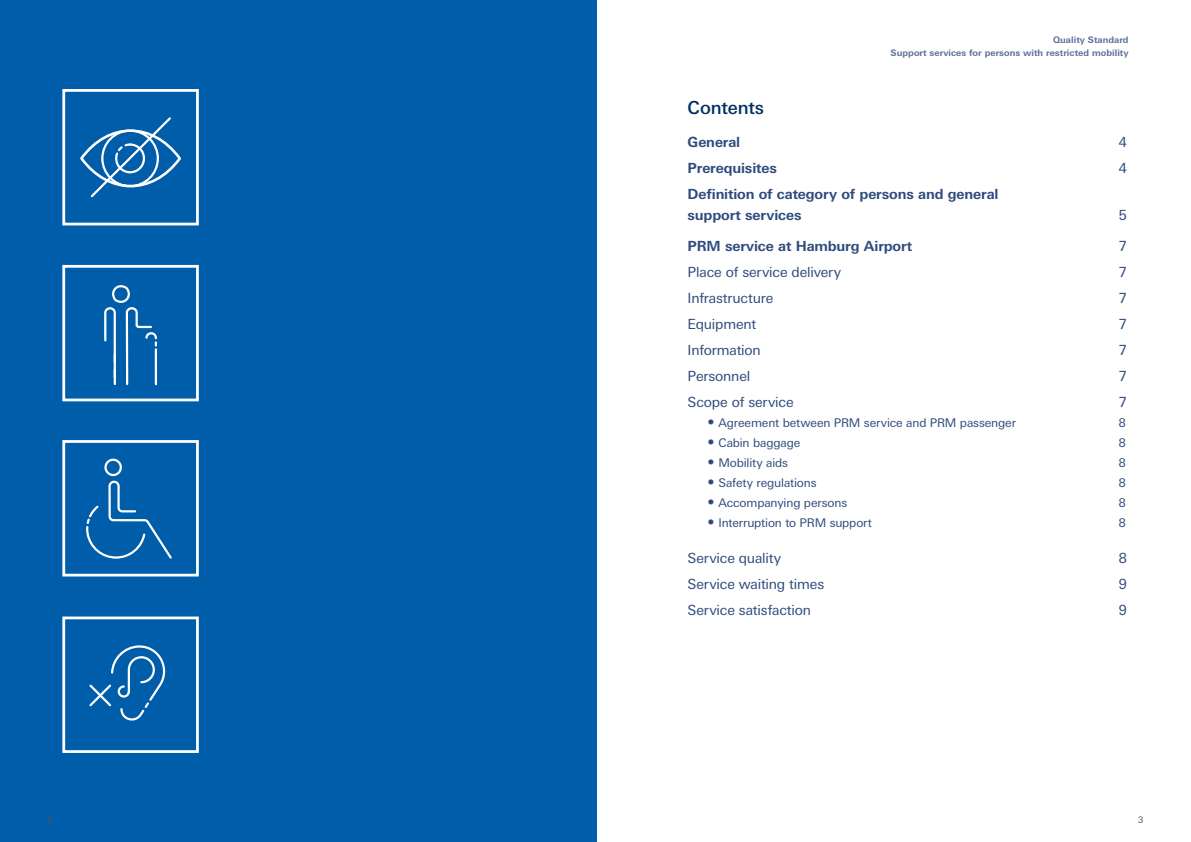
<style>
.page{position:relative;width:1191px;height:842px;background:#fff}
.page>*{position:absolute;margin:0;border:0;box-sizing:border-box;transform-origin:0 0}
.t1{font:500 18px "LT Univers Basic";letter-spacing:-.01em;color:#003063}
.t2{font:14px "LT Univers Basic";letter-spacing:-.01em;color:#2f4b7d}
.t3{font:700 14px/21px "LT Univers Basic";letter-spacing:-.01em;color:#2f4b7d}
.t4{font:12px "LT Univers Basic";letter-spacing:-.01em;color:#2f4b7d}
.t5{font:700 9px/13px "LT Univers Basic";letter-spacing:.005em;color:#5d6e9b;text-align:right}
.t6{font:9px "LT Univers Basic";color:#575756}
.s1{font-weight:700;font-size:14px}
</style>
<div class="page">
<div style="left:0;top:0;width:597px;height:842px;background:#005da9"></div>
<svg style="left:86px;top:458px;width:86px;height:101px"></svg>
<div style="left:62px;top:440px;width:137px;height:136px;border:3px solid #fff"></div>
<svg style="left:80px;top:117px;width:101px;height:81px"></svg>
<div style="left:62px;top:89px;width:137px;height:136px;border:3px solid #fff"></div>
<svg style="left:104px;top:285px;width:53px;height:101px"></svg>
<div style="left:62px;top:265px;width:137px;height:136px;border:3px solid #fff"></div>
<svg style="left:89px;top:645px;width:77px;height:76px"></svg>
<div style="left:62px;top:616px;width:137px;height:137px;border:3px solid #fff"></div>
<p class="t5" style="left:890px;top:33px;width:239px">Quality Standard<br>Support services for persons with restricted mobility</p>
<p class="t1" style="left:687px;top:97px;width:78px">Contents</p>
<p class="t3" style="left:687px;top:131px;width:54px">General</p>
<p class="t2" style="left:1118px;top:134px;width:10px">4</p>
<p class="t3" style="left:687px;top:157px;width:91px">Prerequisites</p>
<p class="t2" style="left:1118px;top:160px;width:10px">4</p>
<p class="t3" style="left:687px;top:183px;width:312px">Definition of category of persons and general support services</p>
<p class="t2" style="left:1118px;top:207px;width:10px">5</p>
<p class="t3" style="left:687px;top:235px;width:226px">PRM service at Hamburg Airport</p>
<p class="t2" style="left:1118px;top:238px;width:10px">7</p>
<p class="t2" style="left:687px;top:264px;width:155px">Place of service delivery</p>
<p class="t2" style="left:1118px;top:264px;width:10px">7</p>
<p class="t2" style="left:687px;top:290px;width:87px">Infrastructure</p>
<p class="t2" style="left:1118px;top:290px;width:10px">7</p>
<p class="t2" style="left:687px;top:316px;width:70px">Equipment</p>
<p class="t2" style="left:1118px;top:316px;width:10px">7</p>
<p class="t2" style="left:687px;top:342px;width:75px">Information</p>
<p class="t2" style="left:1118px;top:342px;width:10px">7</p>
<p class="t2" style="left:687px;top:368px;width:64px">Personnel</p>
<p class="t2" style="left:1118px;top:368px;width:10px">7</p>
<p class="t2" style="left:687px;top:394px;width:107px">Scope of service</p>
<p class="t2" style="left:1118px;top:394px;width:10px">7</p>
<p class="t4" style="left:707px;top:415px;width:310px"><span class="s1">•</span> Agreement between PRM service and PRM passenger</p>
<p class="t4" style="left:1118px;top:415px;width:8px">8</p>
<p class="t4" style="left:707px;top:435px;width:94px"><span class="s1">•</span> Cabin baggage</p>
<p class="t4" style="left:1118px;top:435px;width:8px">8</p>
<p class="t4" style="left:707px;top:455px;width:82px"><span class="s1">•</span> Mobility aids</p>
<p class="t4" style="left:1118px;top:455px;width:8px">8</p>
<p class="t4" style="left:707px;top:475px;width:111px"><span class="s1">•</span> Safety regulations</p>
<p class="t4" style="left:1118px;top:475px;width:8px">8</p>
<p class="t4" style="left:707px;top:495px;width:141px"><span class="s1">•</span> Accompanying persons</p>
<p class="t4" style="left:1118px;top:495px;width:8px">8</p>
<p class="t4" style="left:707px;top:515px;width:166px"><span class="s1">•</span> Interruption to PRM support</p>
<p class="t4" style="left:1118px;top:515px;width:8px">8</p>
<p class="t2" style="left:687px;top:550px;width:95px">Service quality</p>
<p class="t2" style="left:1118px;top:550px;width:10px">8</p>
<p class="t2" style="left:687px;top:576px;width:138px">Service waiting times</p>
<p class="t2" style="left:1118px;top:576px;width:10px">9</p>
<p class="t2" style="left:687px;top:602px;width:125px">Service satisfaction</p>
<p class="t2" style="left:1118px;top:602px;width:10px">9</p>
<p class="t6" style="left:47px;top:814px;width:7px">2</p>
<p class="t6" style="left:1138px;top:814px;width:7px">3</p>
</div>
